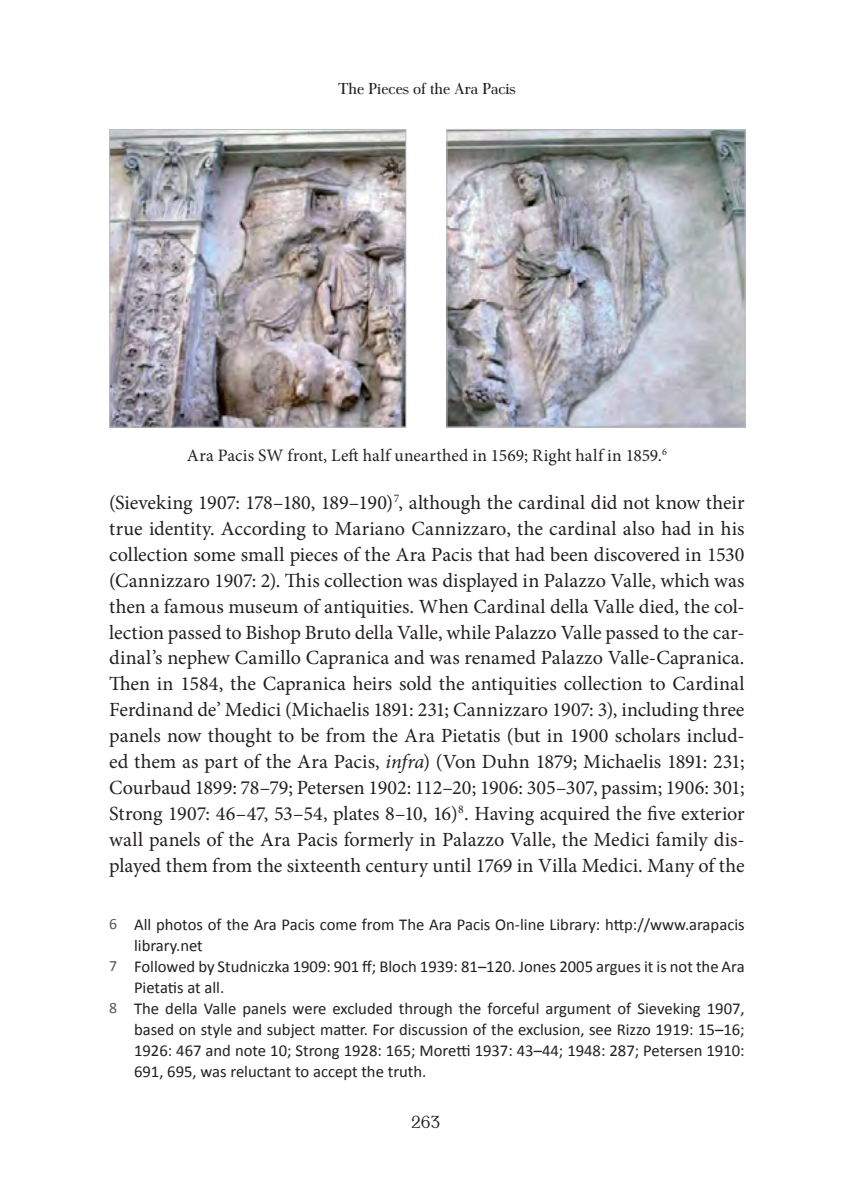
<style>
.page{position:relative;width:844px;height:1191px;background:#fff}
.page>*{position:absolute;margin:0;border:0;box-sizing:border-box;transform-origin:0 0}
.t1{font:20.12px/25.9px "Minion Pro";color:#231f20;text-align:justify}
.t2{font:17.5px "Minion Pro";letter-spacing:.01em;color:#231f20}
.t3{font:17.5px "Antykwa Torunska";color:#231f20}
.t4{font:16.62px "Calibri";color:#231f20}
.t5{font:15.75px "Ant Polt";color:#231f20}
.s1{font-style:italic}
.s2{font-size:15.75px;color:#57585a}
</style>
<div class="page">
<img style="left:111px;top:131px;width:293px;height:294px">
<div style="left:109px;top:129px;width:297px;height:298px;border:1px solid #bcbdc0"></div>
<img style="left:448px;top:131px;width:295px;height:294px">
<div style="left:446px;top:129px;width:299px;height:298px;border:1px solid #bcbdc0"></div>
<p class="t5" style="left:338px;top:77px;width:179px">The Pieces of the Ara Pacis</p>
<p class="t2" style="left:187px;top:444px;width:481px">Ara Pacis SW front, Left half unearthed in 1569; Right half in 1859.<sup>6</sup></p>
<p class="t1" style="left:109px;top:490px;width:637px">(Sieveking 1907: 178–180, 189–190)<sup>7</sup>, although the cardinal did not know their true identity. According to Mariano Cannizzaro, the cardinal also had in his collection some small pieces of the Ara Pacis that had been discovered in 1530 (Cannizzaro 1907: 2). This collection was displayed in Palazzo Valle, which was then a famous museum of antiquities. When Cardinal della Valle died, the col&shy;lection passed to Bishop Bruto della Valle, while Palazzo Valle passed to the car&shy;dinal’s nephew Camillo Capranica and was renamed Palazzo Valle-Capranica.<br>Then in 1584, the Capranica heirs sold the antiquities collection to Cardinal Ferdinand de’ Medici (Michaelis 1891: 231; Cannizzaro 1907: 3), including three panels now thought to be from the Ara Pietatis (but in 1900 scholars includ&shy;ed them as part of the Ara Pacis, <span class="s1">infra</span>) (Von Duhn 1879; Michaelis 1891: 231; Courbaud 1899: 78–79; Petersen 1902: 112–20; 1906: 305–307, passim; 1906: 301; Strong 1907: 46–47, 53–54, plates 8–10, 16)<sup>8</sup>. Having acquired the five exterior wall panels of the Ara Pacis formerly in Palazzo Valle, the Medici family dis&shy;played them from the sixteenth century until 1769 in Villa Medici. Many of the</p>
<p class="t4" style="left:109px;top:913px;width:636px"><span class="s2">6</span> All photos of the Ara Pacis come from The Ara Pacis On-line Library: http://www.arapacis</p>
<p class="t4" style="left:134px;top:934px;width:70px">library.net</p>
<p class="t4" style="left:109px;top:955px;width:636px"><span class="s2">7</span> Followed by Studniczka 1909: 901 ff; Bloch 1939: 81–120. Jones 2005 argues it is not the Ara</p>
<p class="t4" style="left:134px;top:976px;width:92px">Pietatis at all.</p>
<p class="t4" style="left:109px;top:997px;width:636px"><span class="s2">8</span> The della Valle panels were excluded through the forceful argument of Sieveking 1907,</p>
<p class="t4" style="left:134px;top:1018px;width:612px">based on style and subject matter. For discussion of the exclusion, see Rizzo 1919: 15–16;</p>
<p class="t4" style="left:134px;top:1039px;width:612px">1926: 467 and note 10; Strong 1928: 165; Moretti 1937: 43–44; 1948: 287; Petersen 1910:</p>
<p class="t4" style="left:134px;top:1060px;width:294px">691, 695, was reluctant to accept the truth.</p>
<p class="t3" style="left:411px;top:1108px;width:30px">263</p>
</div>
